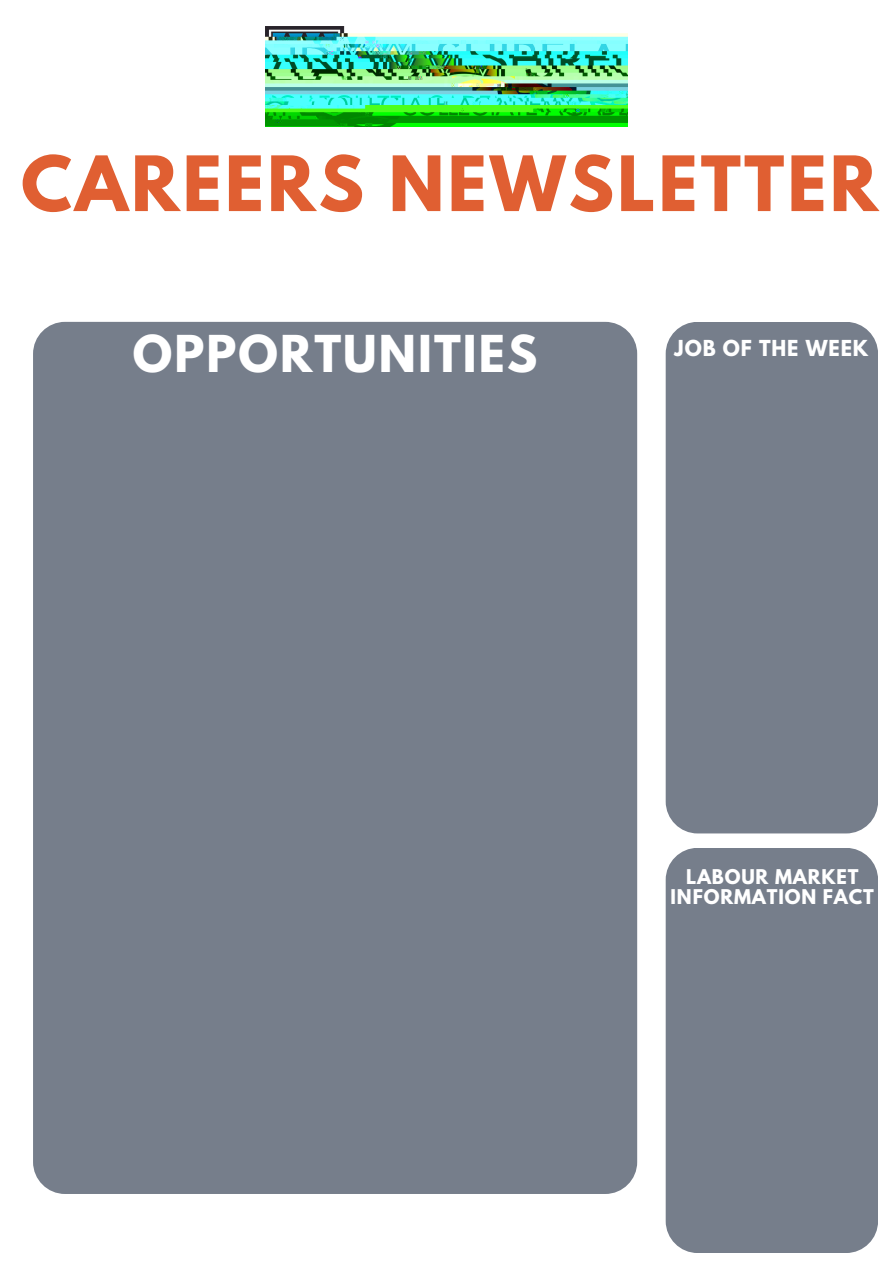
<style>
.page{position:relative;width:893px;height:1264px;background:#fff}
.page>*{position:absolute;margin:0;border:0;box-sizing:border-box;transform-origin:0 0}
.t1{font:700 67.5px "League Spartan";letter-spacing:.045em;color:#e05f32}
.t2{font:700 45px "League Spartan";letter-spacing:.045em;color:#fff}
.t3{font:700 19.5px "League Spartan";letter-spacing:.045em;color:#fff}
.t4{font:700 18px/20.2px "League Spartan";letter-spacing:.045em;color:#fff;text-align:center}
</style>
<div class="page">
<div style="left:33px;top:322px;width:604px;height:871px;background:#767e8b;border-radius:32px"></div>
<div style="left:665px;top:322px;width:213px;height:511px;background:#767e8b;border-radius:32px"></div>
<div style="left:665px;top:847px;width:213px;height:405px;background:#767e8b;border-radius:32px"></div>
<img style="left:265px;top:26px;width:363px;height:100px">
<p class="t1" style="left:21px;top:150px;width:858px">CAREERS NEWSLETTER</p>
<h3 class="t2" style="left:133px;top:332px;width:406px">OPPORTUNITIES</h3>
<h1 class="t3" style="left:674px;top:339px;width:195px">JOB OF THE WEEK</h1>
<h2 class="t4" style="left:670px;top:869px;width:205px">LABOUR MARKET<br>INFORMATION FACT</h2>
</div>
